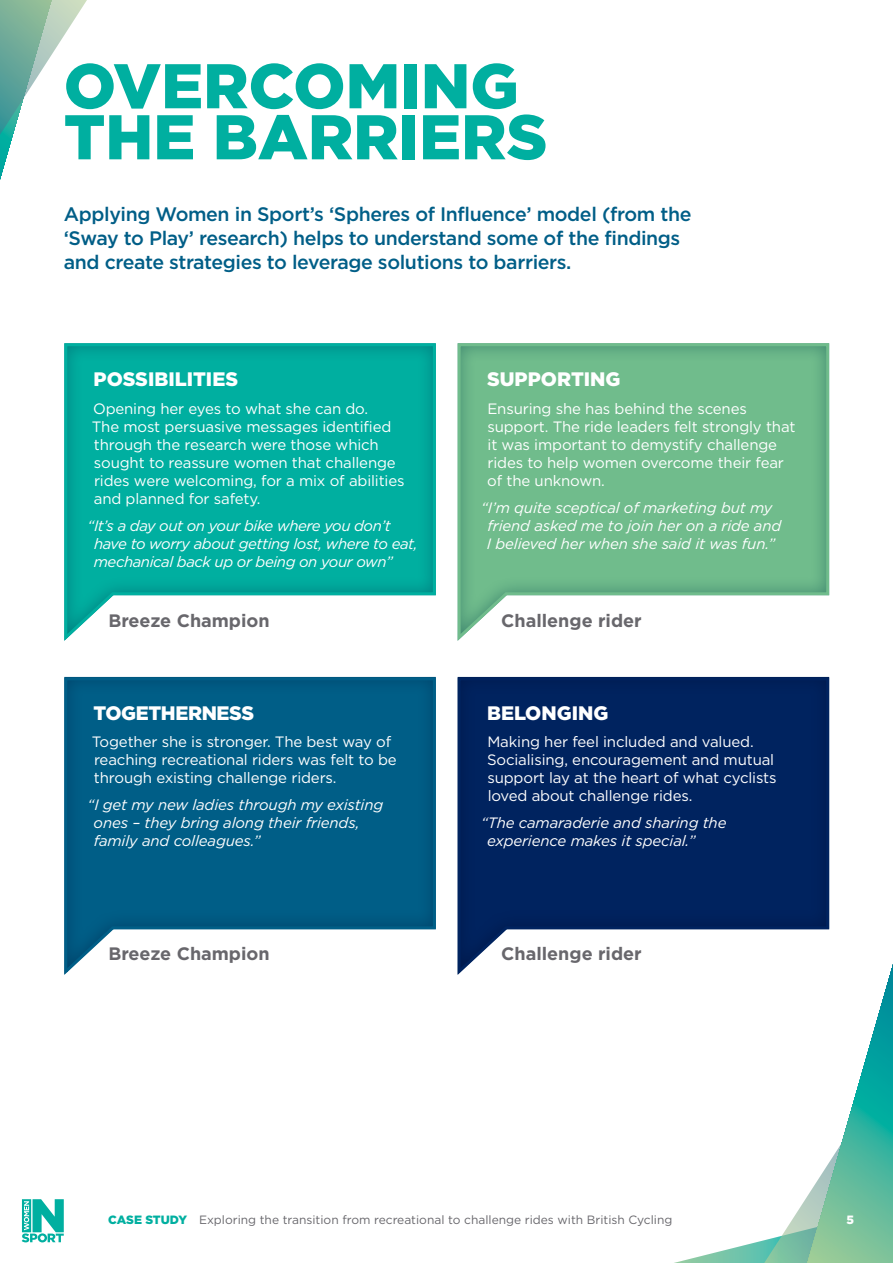
<style>
.page{position:relative;width:893px;height:1263px;background:#fff}
.page>*{position:absolute;margin:0;border:0;box-sizing:border-box;transform-origin:0 0}
.t1{font:900 63px/51px "Gotham";color:#00afa0}
.t2{font:500 19.5px/24px "Gotham";letter-spacing:-.02em;color:#005e87}
.t3{font:900 19.5px "Gotham";color:#fff}
.t4{font:900 19.5px "Gotham";letter-spacing:-.02em;color:#fff}
.t5{font:700 18px "Gotham";color:#68676c}
.t6{font:15px/18px "Gotham";letter-spacing:-.01em;color:#fff}
.t7{font:italic 15px/18px "Gotham";letter-spacing:-.01em;color:#fff}
.t8{font:italic 15px/18px "Gotham";letter-spacing:-.03em;color:#fff}
.t9{font:12px "Gotham";color:#68676c}
.t10{font:900 12px "Gotham";color:#fff}
.s1{font-weight:900;color:#00afa0}
</style>
<div class="page">
<svg style="left:0;top:0;width:87px;height:180px"></svg>
<svg style="left:674px;top:964px;width:219px;height:299px"></svg>
<svg style="left:22px;top:1199px;width:42px;height:43px"></svg>
<div style="left:444px;top:665px;width:398px;height:310px;background:#fff"></div>
<svg style="left:64px;top:343px;width:372px;height:298px;background:#24b8ac"></svg>
<svg style="left:64px;top:676px;width:372px;height:299px;background:#257497"></svg>
<svg style="left:457px;top:343px;width:373px;height:298px;background:#83c39b"></svg>
<svg style="left:457px;top:676px;width:374px;height:302px;background:#284577"></svg>
<h1 class="t1" style="left:64px;top:59px;width:485px">OVERCOMING<br>THE BARRIERS</h1>
<h2 class="t2" style="left:64px;top:202px;width:629px">Applying Women in Sport’s ‘Spheres of Influence’ model (from the ‘Sway to Play’ research) helps to understand some of the findings and create strategies to leverage solutions to barriers.</h2>
<h2 class="t3" style="left:94px;top:368px;width:146px">POSSIBILITIES</h2>
<h2 class="t3" style="left:487px;top:368px;width:135px">SUPPORTING</h2>
<p class="t6" style="left:92px;top:399px;width:314px">Opening her eyes to what she can do.<br>The most persuasive messages identified through the research were those which sought to reassure women that challenge rides were welcoming, for a mix of abilities and planned for safety.</p>
<p class="t8" style="left:94px;top:517px;width:325px;text-indent:-6px">“It’s a day out on your bike where you don’t have to worry about getting lost, where to eat, mechanical back up or being on your own”</p>
<p class="t6" style="left:487px;top:399px;width:310px">Ensuring she has behind the scenes support. The ride leaders felt strongly that it was important to demystify challenge rides to help women overcome their fear of the unknown.</p>
<p class="t7" style="left:487px;top:499px;width:296px;text-indent:-6px">“I’m quite sceptical of marketing but my friend asked me to join her on a ride and<br>I believed her when she said it was fun.”</p>
<p class="t5" style="left:108px;top:610px;width:163px">Breeze Champion</p>
<p class="t5" style="left:501px;top:610px;width:142px">Challenge rider</p>
<h2 class="t4" style="left:94px;top:701px;width:162px">TOGETHERNESS</h2>
<h2 class="t3" style="left:487px;top:701px;width:123px">BELONGING</h2>
<p class="t6" style="left:92px;top:732px;width:306px">Together she is stronger. The best way of reaching recreational riders was felt to be through existing challenge riders.</p>
<p class="t7" style="left:94px;top:796px;width:291px;text-indent:-6px">“I get my new ladies through my existing ones – they bring along their friends, family and colleagues.”</p>
<p class="t6" style="left:487px;top:732px;width:291px">Making her feel included and valued.<br>Socialising, encouragement and mutual support lay at the heart of what cyclists loved about challenge rides.</p>
<p class="t7" style="left:487px;top:814px;width:241px;text-indent:-6px">“The camaraderie and sharing the experience makes it special.”</p>
<p class="t5" style="left:108px;top:943px;width:163px">Breeze Champion</p>
<p class="t5" style="left:501px;top:943px;width:142px">Challenge rider</p>
<p class="t9" style="left:108px;top:1213px;width:566px"><span class="s1">CASE STUDY</span> Exploring the transition from recreational to challenge rides with British Cycling</p>
<p class="t10" style="left:846px;top:1213px;width:9px">5</p>
</div>
